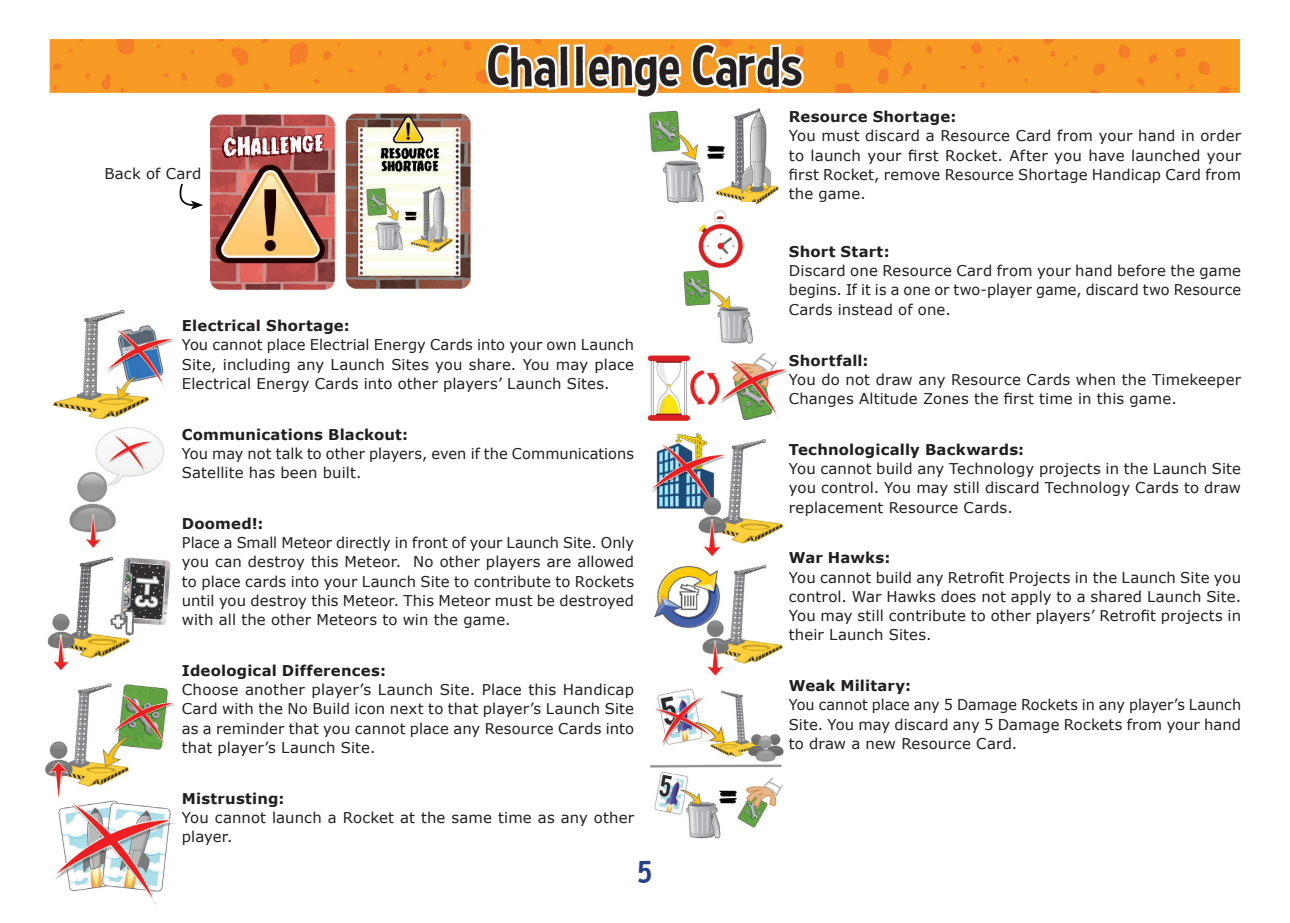
<style>
.page{position:relative;width:1290px;height:923px;background:#fff}
.page>*{position:absolute;margin:0;border:0;box-sizing:border-box;transform-origin:0 0}
.t1{font:31.5px "Curse Casual";color:#253f8e}
.Body_Text{font:14.88px/19.2px "Verdana";letter-spacing:.01em;color:#231f20;text-align:justify}
.Body_Text-2{font:700 14.88px "Verdana";letter-spacing:.01em;color:#231f20}
</style>
<div class="page">
<img style="left:52px;top:309px;width:122px;height:111px">
<img style="left:69px;top:427px;width:95px;height:121px">
<img style="left:47px;top:556px;width:124px;height:115px">
<img style="left:45px;top:683px;width:130px;height:114px">
<img style="left:649px;top:108px;width:130px;height:97px">
<img style="left:680px;top:203px;width:75px;height:141px">
<img style="left:647px;top:353px;width:141px;height:68px">
<img style="left:654px;top:564px;width:129px;height:112px">
<img style="left:650px;top:688px;width:134px;height:151px">
<img style="left:55px;top:800px;width:119px;height:105px">
<img style="left:210px;top:113px;width:261px;height:177px">
<img style="left:50px;top:39px;width:1189px;height:58px">
<img style="left:651px;top:433px;width:133px;height:124px">
<svg style="left:179px;top:183px;width:24px;height:26px"></svg>
<p class="Body_Text" style="left:104px;top:164px;width:99px">Back of Card</p>
<p class="Body_Text-2" style="left:182px;top:315px;width:169px">Electrical Shortage:</p>
<p class="Body_Text" style="left:182px;top:335px;width:454px">You cannot place Electrial Energy Cards into your own Launch Site, including any Launch Sites you share. You may place Electrical Energy Cards into other players’ Launch Sites.</p>
<p class="Body_Text-2" style="left:182px;top:424px;width:228px">Communications Blackout:</p>
<p class="Body_Text" style="left:182px;top:444px;width:454px">You may not talk to other players, even if the Communications<br>Satellite has been built.</p>
<p class="Body_Text-2" style="left:182px;top:513px;width:83px">Doomed!:</p>
<p class="Body_Text" style="left:182px;top:533px;width:454px">Place a Small Meteor directly in front of your Launch Site. Only you can destroy this Meteor. No other players are allowed to place cards into your Launch Site to contribute to Rockets until you destroy this Meteor. This Meteor must be destroyed with all the other Meteors to win the game.</p>
<p class="Body_Text-2" style="left:182px;top:660px;width:206px">Ideological Differences:</p>
<p class="Body_Text" style="left:182px;top:680px;width:454px">Choose another player’s Launch Site. Place this Handicap Card with the No Build icon next to that player’s Launch Site as a reminder that you cannot place any Resource Cards into that player’s Launch Site.</p>
<p class="Body_Text-2" style="left:182px;top:788px;width:104px">Mistrusting:</p>
<p class="Body_Text" style="left:182px;top:808px;width:454px">You cannot launch a Rocket at the same time as any other player.</p>
<h1 class="t1" style="left:637px;top:853px;width:16px">5</h1>
<p class="Body_Text-2" style="left:789px;top:106px;width:169px">Resource Shortage:</p>
<p class="Body_Text" style="left:789px;top:126px;width:454px">You must discard a Resource Card from your hand in order to launch your first Rocket. After you have launched your first Rocket, remove Resource Shortage Handicap Card from the game.</p>
<p class="Body_Text-2" style="left:789px;top:241px;width:102px">Short Start:</p>
<p class="Body_Text" style="left:789px;top:261px;width:454px">Discard one Resource Card from your hand before the game begins. If it is a one or two-player game, discard two Resource Cards instead of one.</p>
<p class="Body_Text-2" style="left:789px;top:349px;width:81px">Shortfall:</p>
<p class="Body_Text" style="left:789px;top:369px;width:454px">You do not draw any Resource Cards when the Timekeeper<br>Changes Altitude Zones the first time in this game.</p>
<p class="Body_Text-2" style="left:789px;top:439px;width:237px">Technologically Backwards:</p>
<p class="Body_Text" style="left:789px;top:459px;width:454px">You cannot build any Technology projects in the Launch Site you control. You may still discard Technology Cards to draw replacement Resource Cards.</p>
<p class="Body_Text-2" style="left:789px;top:547px;width:103px">War Hawks:</p>
<p class="Body_Text" style="left:789px;top:567px;width:454px">You cannot build any Retrofit Projects in the Launch Site you control. War Hawks does not apply to a shared Launch Site.<br>You may still contribute to other players’ Retrofit projects in their Launch Sites.</p>
<p class="Body_Text-2" style="left:789px;top:675px;width:124px">Weak Military:</p>
<p class="Body_Text" style="left:789px;top:695px;width:454px">You cannot place any 5 Damage Rockets in any player’s Launch Site. You may discard any 5 Damage Rockets from your hand to draw a new Resource Card.</p>
</div>
